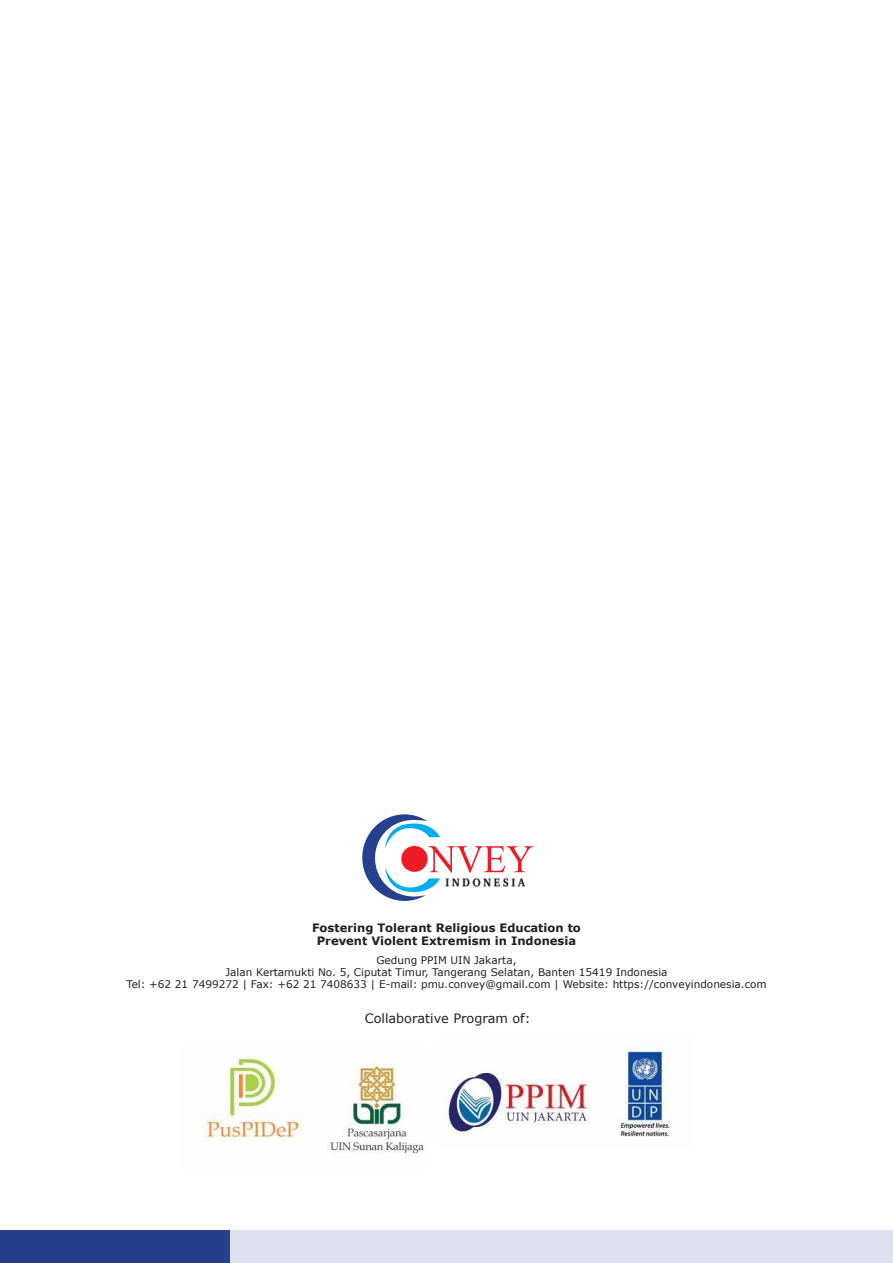
<style>
.page{position:relative;width:893px;height:1263px;background:#fff}
.page>*{position:absolute;margin:0;border:0;box-sizing:border-box;transform-origin:0 0}
.t1{font:12.9px "Verdana";color:#231f20}
.t2{font:700 11.55px/13.4px "Verdana";color:#231f20;text-align:center}
.t3{font:10.5px/12.1px "Verdana";color:#231f20;text-align:center}
</style>
<div class="page">
<div style="left:224px;top:1230px;width:669px;height:33px;background:#e0e1ee"></div>
<div style="left:0;top:1230px;width:229px;height:33px;background:#253f8e"></div>
<svg style="left:362px;top:814px;width:171px;height:87px"></svg>
<img style="left:202px;top:1056px;width:222px;height:98px">
<img style="left:445px;top:1047px;width:225px;height:90px">
<p class="t2" style="left:312px;top:921px;width:270px">Fostering Tolerant Religious Education to<br>Prevent Violent Extremism in Indonesia</p>
<p class="t3" style="left:126px;top:954px;width:642px">Gedung PPIM UIN Jakarta,<br>Jalan Kertamukti No. 5, Ciputat Timur, Tangerang Selatan, Banten 15419 Indonesia<br>Tel: +62 21 7499272 | Fax: +62 21 7408633 | E-mail: pmu.convey@gmail.com | Website: https://conveyindonesia.com</p>
<p class="t1" style="left:365px;top:1010px;width:167px">Collaborative Program of:</p>
</div>
